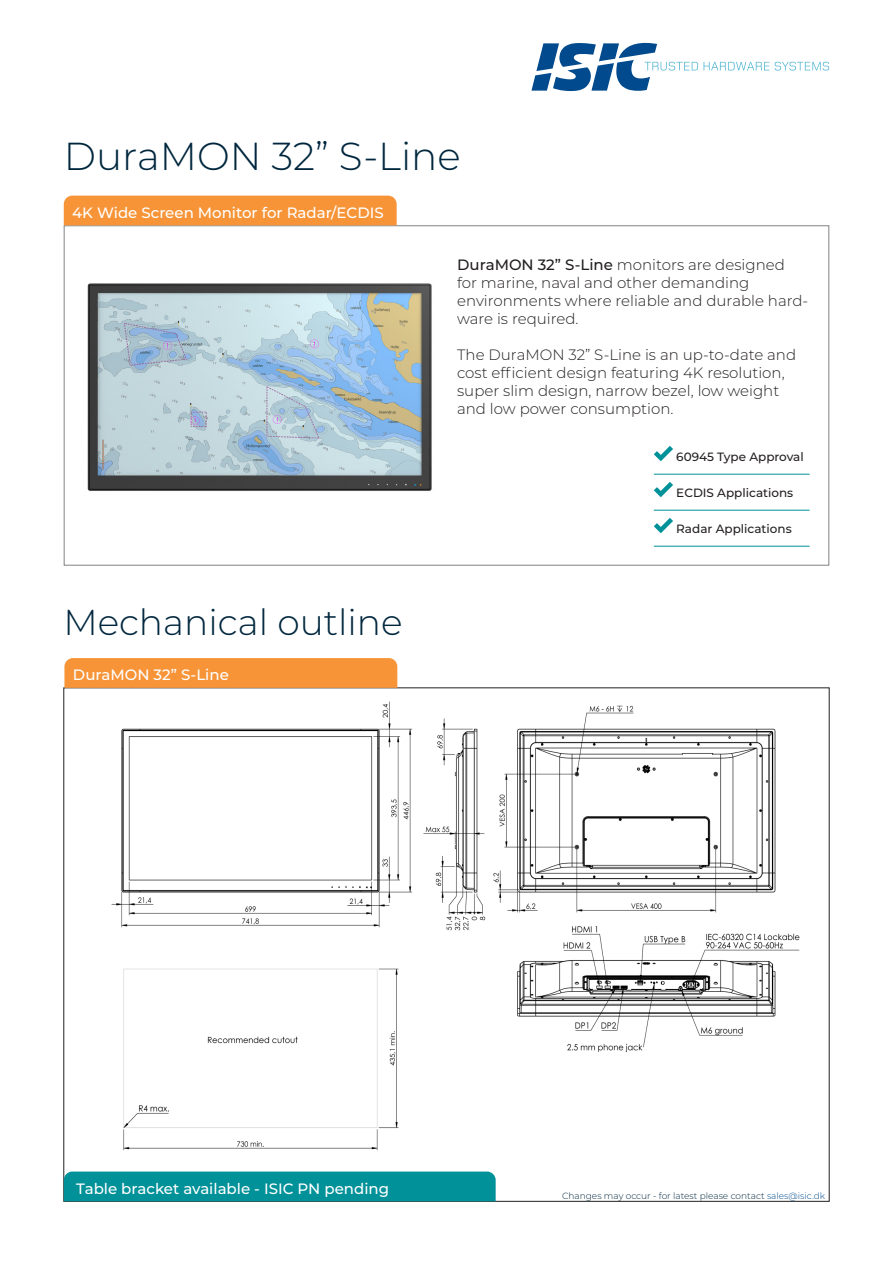
<style>
.page{position:relative;width:893px;height:1263px;background:#fff}
.page>*{position:absolute;margin:0;border:0;box-sizing:border-box;transform-origin:0 0}
.Rubrik{font:300 39px "Montserrat";color:#01273e}
.Rubrik-2{font:300 36px "Montserrat";color:#01273e}
.brødtekst{font:300 15px/18px "Montserrat";color:#231f20}
.Tekst_i_bjælke{font:500 15px "Montserrat";color:#fff}
.approvals{font:500 12px "Montserrat";color:#231f20}
.Rubrik-3{font:300 9px "Montserrat";color:#01273e}
.s1{font-weight:500}
.s2{color:#004a8d}
</style>
<div class="page">
<svg style="left:531px;top:43px;width:167px;height:48px"></svg>
<svg style="left:704px;top:62px;width:65px;height:8px"></svg>
<svg style="left:775px;top:62px;width:54px;height:9px"></svg>
<hr style="left:654px;top:474px;width:156px;height:1px;background:#009199">
<hr style="left:654px;top:510px;width:156px;height:1px;background:#009199">
<hr style="left:654px;top:546px;width:156px;height:1px;background:#009199">
<svg style="left:654px;top:446px;width:19px;height:15px"></svg>
<svg style="left:654px;top:482px;width:19px;height:15px"></svg>
<svg style="left:654px;top:518px;width:19px;height:15px"></svg>
<div style="left:64px;top:196px;width:333px;height:29px;background:#f79437"></div>
<img style="left:87px;top:283px;width:345px;height:208px">
<img style="left:111px;top:701px;width:689px;height:450px">
<svg style="left:64px;top:658px;width:333px;height:30px;background:#f69438"></svg>
<div style="left:64px;top:1171px;width:432px;height:30px;background:#009199"></div>
<p class="Rubrik" style="left:64px;top:129px;width:399px">DuraMON 32” S-Line</p>
<p class="Tekst_i_bjælke" style="left:72px;top:202px;width:313px">4K Wide Screen Monitor for Radar/ECDIS</p>
<p class="Rubrik-2" style="left:63px;top:598px;width:341px">Mechanical outline</p>
<p class="Tekst_i_bjælke" style="left:73px;top:664px;width:157px">DuraMON 32” S-Line</p>
<p class="brødtekst" style="left:457px;top:256px;width:329px"><span class="s1">DuraMON 32” S-Line</span> monitors are designed</p>
<p class="brødtekst" style="left:457px;top:274px;width:294px">for marine, naval and other demanding</p>
<p class="brødtekst" style="left:457px;top:292px;width:353px">environments where reliable and durable hard&shy;ware is required.</p>
<p class="brødtekst" style="left:457px;top:346px;width:341px">The DuraMON 32” S-Line is an up-to-date and</p>
<p class="brødtekst" style="left:457px;top:364px;width:329px">cost efficient design featuring 4K resolution, super slim design, narrow bezel, low weight and low power consumption.</p>
<p class="approvals" style="left:676px;top:449px;width:129px">60945 Type Approval</p>
<p class="approvals" style="left:676px;top:485px;width:118px">ECDIS Applications</p>
<p class="approvals" style="left:676px;top:521px;width:117px">Radar Applications</p>
<p class="Tekst_i_bjælke" style="left:76px;top:1178px;width:314px">Table bracket available - ISIC PN pending</p>
<p class="Rubrik-3" style="left:562px;top:1190px;width:265px">Changes may occur - for latest please contact <span class="s2">sales@isic.dk</span></p>
</div>
